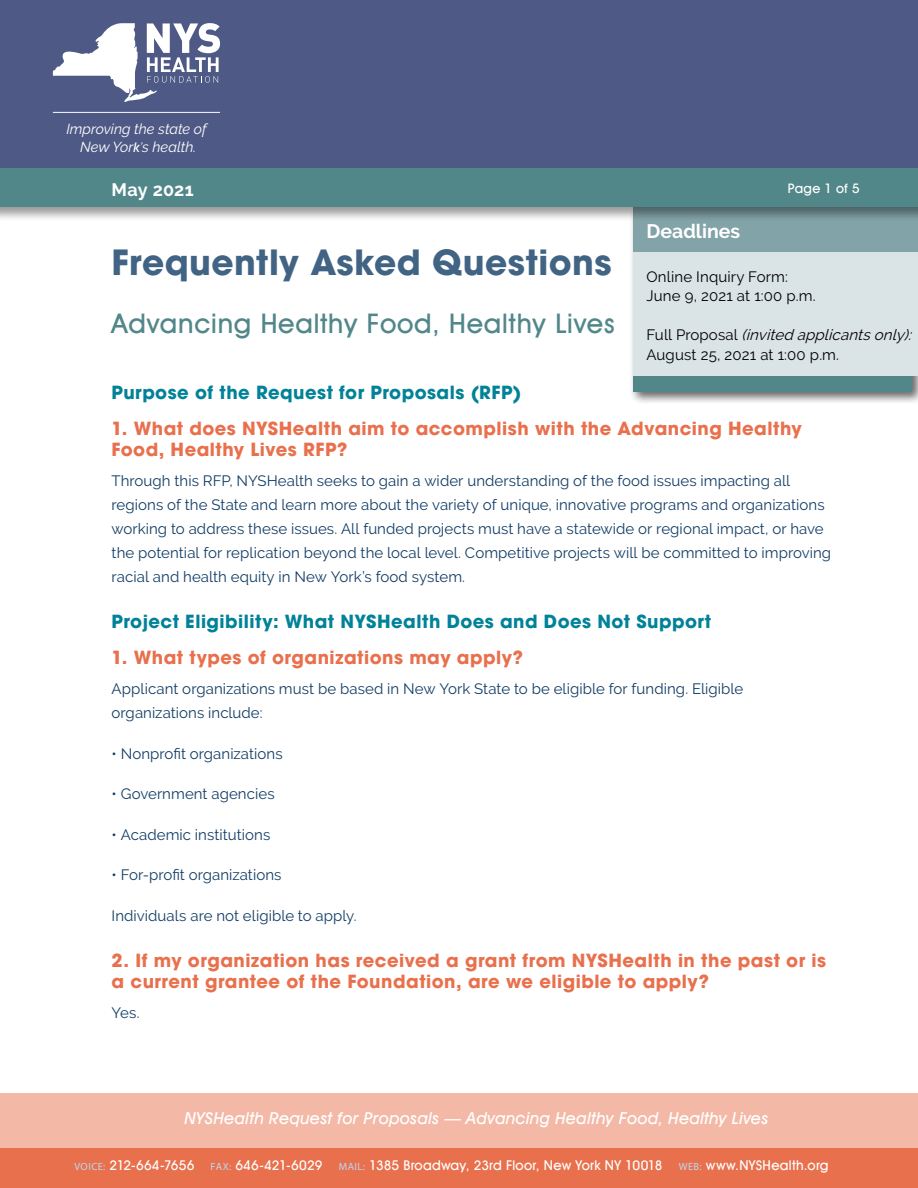
<style>
.page{position:relative;width:918px;height:1188px;background:#fff}
.page>*{position:absolute;margin:0;border:0;box-sizing:border-box;transform-origin:0 0}
.t1{font:700 34.5px "Avant Garde LT";letter-spacing:.01em;color:#416484}
.t2{font:500 27px "Avant Garde IT Cby BT";letter-spacing:.025em;color:#52878a}
.t3{font:700 19.5px "Raleway";color:#fff}
.t4{font:700 18px/21px "Avant Garde LT";letter-spacing:.025em;color:#e9704d}
.t5{font:700 18px "Avant Garde LT";letter-spacing:.025em;color:#008298}
.t6{font:700 18px "Raleway";letter-spacing:.015em;color:#fff}
.t7{font:italic 500 16.5px "Avant Garde IT Cby BT";letter-spacing:.02em;color:#fff}
.t8{font:15px/24px "Raleway";letter-spacing:.005em;color:#123d65}
.t9{font:15px/19.5px "Raleway";letter-spacing:.01em;color:#000}
.t10{font:italic 14.4px/17.4px "Raleway";color:#fff;text-align:center}
.t11{font:500 13.5px "Avant Garde IT Cby BT";letter-spacing:.015em;color:#fff}
.t12{font:500 13.2px "Avant Garde IT Cby BT";letter-spacing:.02em;color:#fff}
.s1{font-family:"Avant Garde IT Cby BT";font-weight:500;font-size:13.2px}
.s2{font-size:13.2px}
.s3{font-style:italic}
.s4{font-family:"Myriad Pro";font-weight:400;font-size:10.5px;color:#bbd8f1}
</style>
<div class="page">
<div style="left:629px;top:204px;width:289px;height:200px;background:#000;opacity:.6"></div>
<div style="left:633px;top:208px;width:279px;height:184px;background:#52878a"></div>
<div style="left:0;top:1094px;width:918px;height:94px;background:#f4b8a6"></div>
<div style="left:0;top:1148px;width:918px;height:40px;background:#e9704d"></div>
<div style="left:633px;top:206px;width:285px;height:46px;background:#82a3a8"></div>
<div style="left:633px;top:252px;width:285px;height:123px;background:#dae3e5"></div>
<div style="left:0;top:0;width:918px;height:221px;background:#000;opacity:.4"></div>
<div style="left:0;top:0;width:918px;height:207px;background:#4e5a85"></div>
<div style="left:0;top:169px;width:918px;height:38px;background:#52878a"></div>
<svg style="left:53px;top:23px;width:167px;height:79px"></svg>
<hr style="left:53px;top:112px;width:167px;height:1px;background:#fff">
<p class="t10" style="left:66px;top:121px;width:142px">Improving the state of<br>New Yor<span class="s1">k</span><span class="s2">’</span>s health.</p>
<p class="t6" style="left:112px;top:180px;width:84px">May 2021</p>
<h1 class="t1" style="left:112px;top:239px;width:502px">Frequently Asked Questions</h1>
<h2 class="t2" style="left:112px;top:307px;width:504px">Advancing Healthy Food, Healthy Lives</h2>
<p class="t12" style="left:788px;top:180px;width:73px">Page 1 of 5</p>
<h3 class="t3" style="left:646px;top:220px;width:95px">Deadlines</h3>
<p class="t9" style="left:646px;top:266px;width:171px">Online Inquiry Form:<br>June 9, 2021 at 1:00 p.m.</p>
<p class="t9" style="left:646px;top:325px;width:271px">F u l l P r o p o s a l <span class="s3">(invited applicantsonly):<br></span>August 25, 2021 at 1:00 p.m.</p>
<p class="t5" style="left:112px;top:380px;width:411px">Purpose of the Request for Proposals (RFP)</p>
<p class="t4" style="left:112px;top:417px;width:692px">1. What does NYSHealth aim to accomplish with the Advancing Healthy<br>Food, Healthy Lives RFP?</p>
<p class="t8" style="left:112px;top:468px;width:721px">Through this RFP, NYSHealth seeks to gain a wider understanding of the food issues impacting all regions of the State and learn more about the variety of unique, innovative programs and organizations working to address these issues. All funded projects must have a statewide or regional impact, or have the potential for replication beyond the local level. Competitive projects will be committed to improving racial and health equity in New York’s food system.</p>
<p class="t5" style="left:112px;top:610px;width:601px">Project Eligibility: What NYSHealth Does and Does Not Support</p>
<p class="t4" style="left:112px;top:647px;width:413px">1. What types of organizations may apply?</p>
<p class="t8" style="left:112px;top:677px;width:633px">Applicant organizations must be based in New York State to be eligible for funding. Eligible organizations include:</p>
<p class="t8" style="left:112px;top:741px;width:173px">• Nonprofit organizations</p>
<p class="t8" style="left:112px;top:782px;width:165px">• Government agencies</p>
<p class="t8" style="left:112px;top:822px;width:160px">• Academic institutions</p>
<p class="t8" style="left:112px;top:863px;width:171px">• For-profit organizations</p>
<p class="t8" style="left:112px;top:903px;width:246px">Individuals are not eligible to apply.</p>
<p class="t4" style="left:112px;top:950px;width:716px">2. If my organization has received a grant from NYSHealth in the past or is a current grantee of the Foundation, are we eligible to apply?</p>
<p class="t8" style="left:112px;top:1001px;width:29px">Yes.</p>
<p class="t7" style="left:184px;top:1108px;width:585px">NYSHealth Request for Proposals — Advancing Healthy Food, Healthy Lives</p>
<p class="t11" style="left:74px;top:1157px;width:756px"><span class="s4">VOICE:</span> 212-664-7656 <span class="s4">FAX:</span> 646-421-6029 <span class="s4">MAIL:</span> 1385 Broadway, 23rd Floor, New York NY 10018 <span class="s4">WEB:</span> www.NYSHealth.org</p>
</div>
